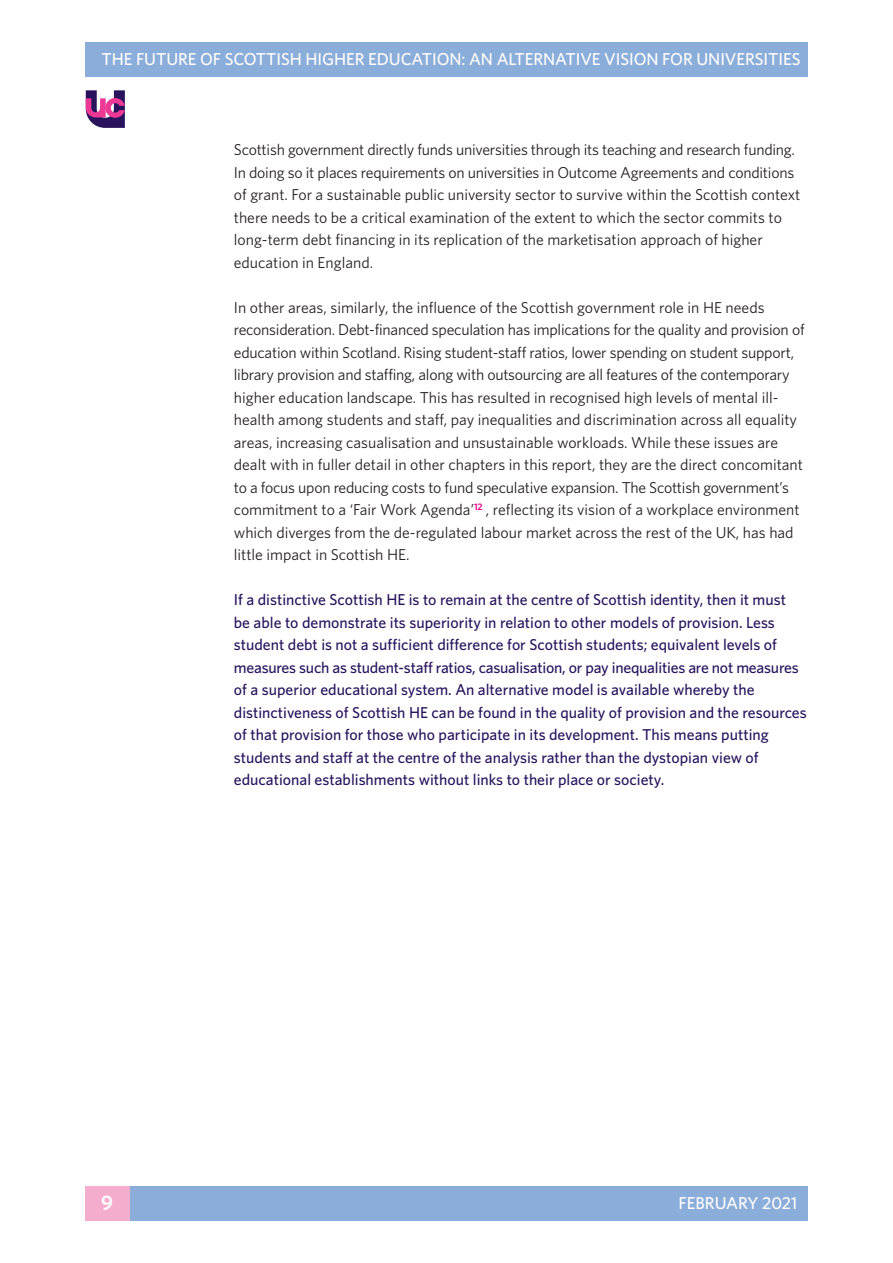
<style>
.page{position:relative;width:893px;height:1263px;background:#fff}
.page>*{position:absolute;margin:0;border:0;box-sizing:border-box;transform-origin:0 0}
.t1{font:600 21px "Whitney";color:#fff}
.t2{font:500 17.25px "Whitney";letter-spacing:-.005em;color:#fff}
.t3{font:15.75px/22.5px "Whitney";color:#231f20}
.t4{font:500 15.75px/22.5px "Whitney";color:#29135d}
</style>
<div class="page">
<div style="left:85px;top:43px;width:723px;height:34px;background:#8badda"></div>
<div style="left:134px;top:1186px;width:674px;height:34px;background:#8badda"></div>
<div style="left:85px;top:1186px;width:44px;height:34px;background:#f5adce"></div>
<svg style="left:86px;top:90px;width:39px;height:38px"></svg>
<p class="t2" style="left:102px;top:49px;width:700px">THE FUTURE OF SCOTTISH HIGHER EDUCATION: AN ALTERNATIVE VISION FOR UNIVERSITIES</p>
<p class="t3" style="left:234px;top:138px;width:568px">Scottish government directly funds universities through its teaching and research funding.<br>In doing so it places requirements on universities in Outcome Agreements and conditions of grant. For a sustainable public university sector to survive within the Scottish context there needs to be a critical examination of the extent to which the sector commits to long-term debt financing in its replication of the marketisation approach of higher education in England.</p>
<p class="t3" style="left:234px;top:296px;width:572px">In other areas, similarly, the influence of the Scottish government role in HE needs reconsideration. Debt-financed speculation has implications for the quality and provision of education within Scotland. Rising student-staff ratios, lower spending on student support, library provision and staffing, along with outsourcing are all features of the contemporary higher education landscape. This has resulted in recognised high levels of mental ill&shy;health among students and staff, pay inequalities and discrimination across all equality areas, increasing casualisation and unsustainable workloads. While these issues are dealt with in fuller detail in other chapters in this report, they are the direct concomitant to a focus upon reducing costs to fund speculative expansion. The Scottish government’s commitment to a ‘Fair Work Agenda’<sup>12</sup> , reflecting its vision of a workplace environment which diverges from the de-regulated labour market across the rest of the UK, has had little impact in Scottish HE.</p>
<p class="t4" style="left:234px;top:588px;width:574px">If a distinctive Scottish HE is to remain at the centre of Scottish identity, then it must<br>be able to demonstrate its superiority in relation to other models of provision. Less student debt is not a sufficient difference for Scottish students; equivalent levels of measures such as student-staff ratios, casualisation, or pay inequalities are not measures of a superior educational system. An alternative model is available whereby the distinctiveness of Scottish HE can be found in the quality of provision and the resources of that provision for those who participate in its development. This means putting students and staff at the centre of the analysis rather than the dystopian view of educational establishments without links to their place or society.</p>
<h1 class="t1" style="left:101px;top:1190px;width:13px">9</h1>
<p class="t2" style="left:679px;top:1193px;width:120px">FEBRUARY 2021</p>
</div>
